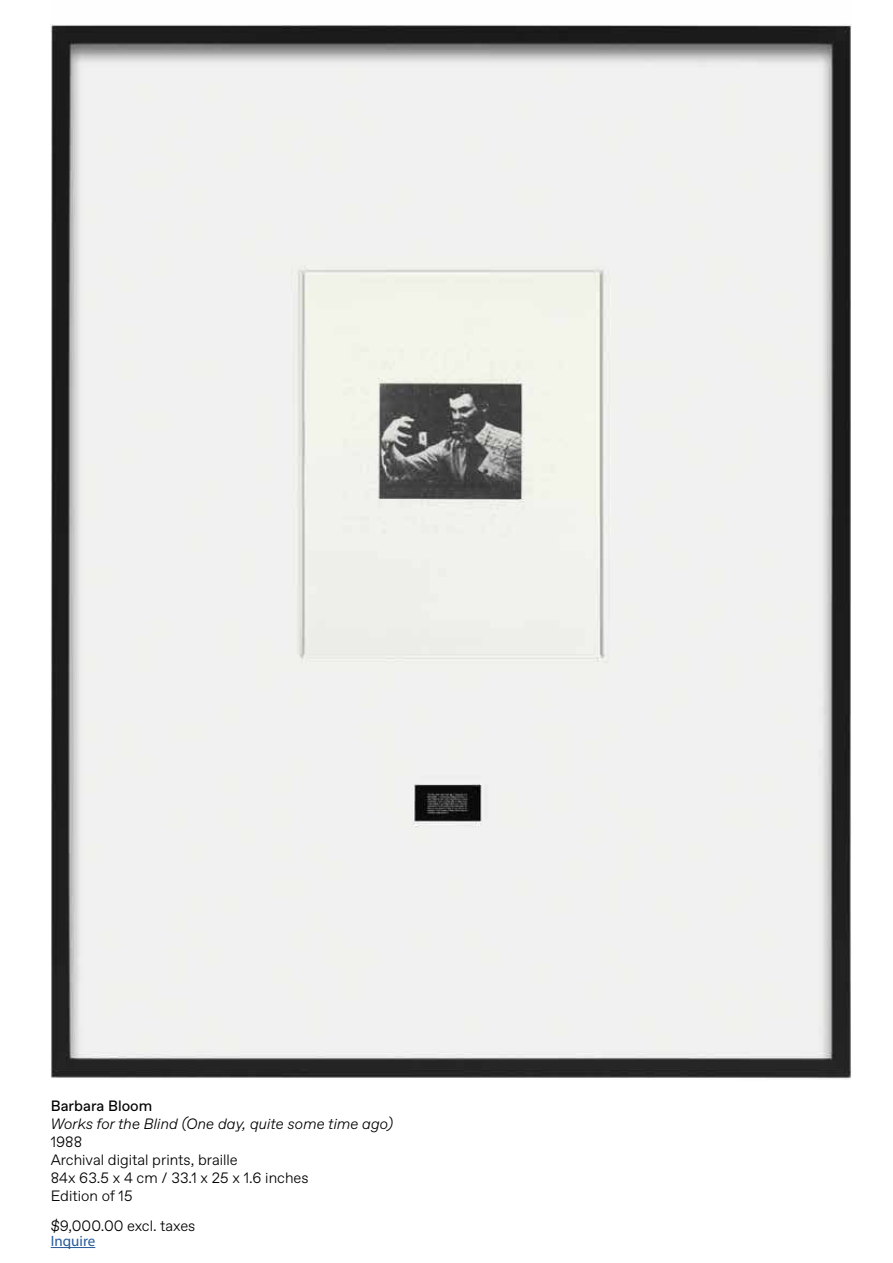
<style>
.page{position:relative;width:893px;height:1263px;background:#fff}
.page>*{position:absolute;margin:0;border:0;box-sizing:border-box;transform-origin:0 0}
.t1{font:300 15px/18px "Favorit";color:#000}
.t2{font:italic 300 15px "Favorit";color:#000}
.t3{font:15px "Favorit";color:#000}
.t4{font:15px "Myriad Pro";color:#275b9b}
</style>
<div class="page">
<img style="left:51px;top:24px;width:801px;height:1055px">
<hr style="left:51px;top:1247px;width:44px;height:1px;background:#275b9b">
<p class="t3" style="left:51px;top:1096px;width:103px">Barbara Bloom</p>
<p class="t2" style="left:51px;top:1114px;width:344px">Works for the Blind (One day, quite some time ago)</p>
<p class="t1" style="left:51px;top:1132px;width:259px">1988<br>Archival digital prints, braille<br>84x 63.5 x 4 cm / 33.1 x 25 x 1.6 inches<br>Edition of 15</p>
<p class="t1" style="left:51px;top:1216px;width:146px">$9,000.00 excl. taxes</p>
<p class="t4" style="left:51px;top:1232px;width:46px">Inquire</p>
</div>
